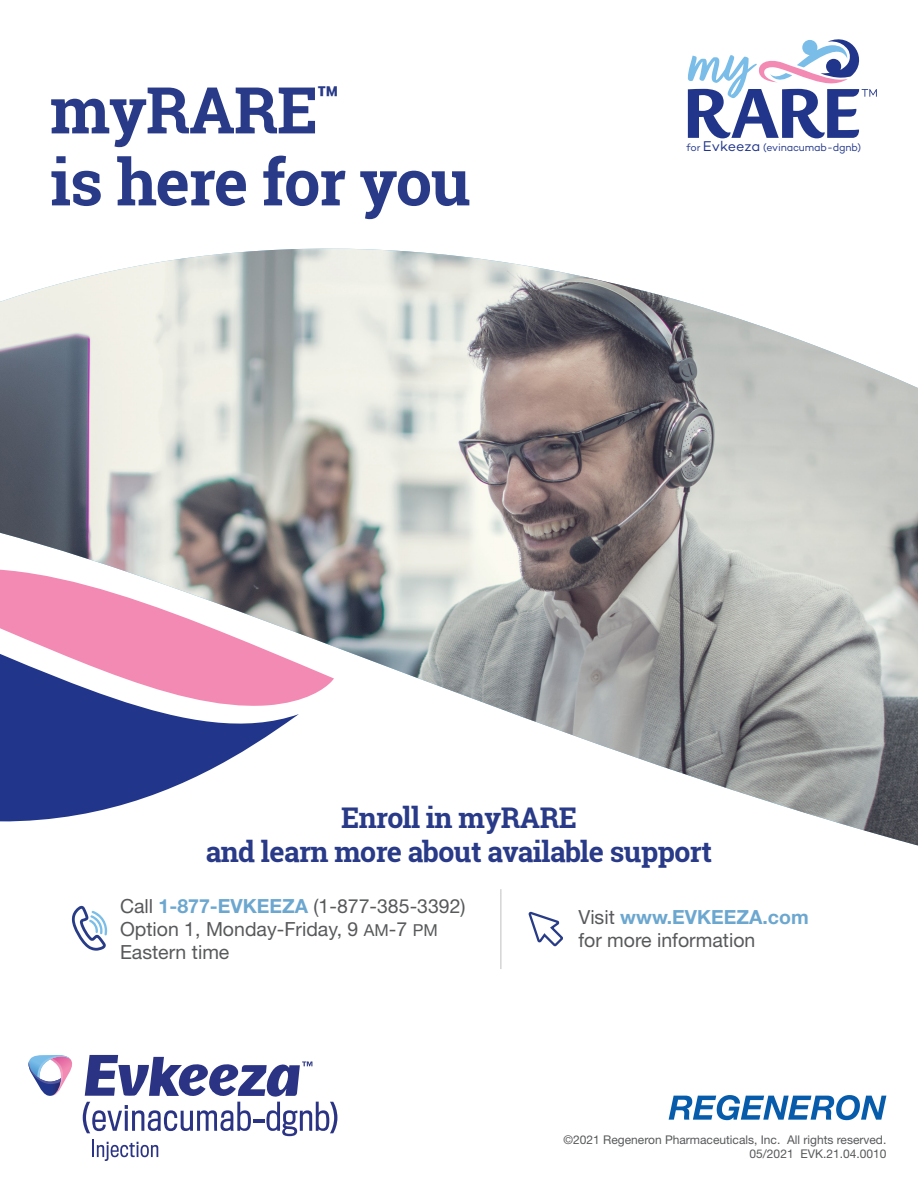
<style>
.page{position:relative;width:918px;height:1188px;background:#fff}
.page>*{position:absolute;margin:0;border:0;box-sizing:border-box;transform-origin:0 0}
.t1{font:700 64.5px/72px "Roboto Slab";letter-spacing:-.02em;color:#283a88}
.t2{font:700 28.5px/34.5px "Roboto Slab";letter-spacing:-.02em;color:#283a88;text-align:center}
.t3{font:19.5px/23.4px "Helvetica Neue LT Std";color:#58595b}
.t4{font:12px/14.4px "Helvetica Neue LT Std";color:#58595b;text-align:right}
.t5{font:10.8px "Campton";letter-spacing:-.01em;color:#21368b}
.s1{font-size:10.35px}
.s2{font-size:14.4px}
.s3{font-weight:700;color:#6ca7d0}
.s4{font-size:16.5px}
</style>
<div class="page">
<svg style="left:28px;top:1055px;width:45px;height:41px"></svg>
<svg style="left:83px;top:1055px;width:254px;height:106px"></svg>
<svg style="left:71px;top:906px;width:36px;height:45px"></svg>
<svg style="left:528px;top:911px;width:35px;height:36px"></svg>
<img style="left:0;top:249px;width:918px;height:597px">
<svg style="left:669px;top:1095px;width:217px;height:25px"></svg>
<hr style="left:500px;top:889px;width:2px;height:80px;background:#58595b">
<svg style="left:688px;top:39px;width:189px;height:99px"></svg>
<h1 class="t1" style="left:50px;top:73px;width:422px">myRARE<sup>™<br></sup>is here for you</h1>
<p class="t5" style="left:687px;top:140px;width:176px"><span class="s1">for</span> <span class="s2">Evkeeza</span> (evinacumab-dgnb)</p>
<h2 class="t2" style="left:206px;top:800px;width:508px">Enroll in myRARE<br>and learn more about available support</h2>
<p class="t3" style="left:120px;top:894px;width:347px">Call <span class="s3">1-877-EVKEEZA</span> (1-877-385-3392)<br>Option 1, Monday-Friday, 9 <span class="s4">AM</span>-7 <span class="s4">PM<br></span>Eastern time</p>
<p class="t3" style="left:578px;top:905px;width:232px">Visit <span class="s3">www.EVKEEZA.com </span>for more information</p>
<p class="t4" style="left:564px;top:1132px;width:324px">©2021 Regeneron Pharmaceuticals, Inc. All rights reserved.<br>05/2021 EVK.21.04.0010</p>
</div>
